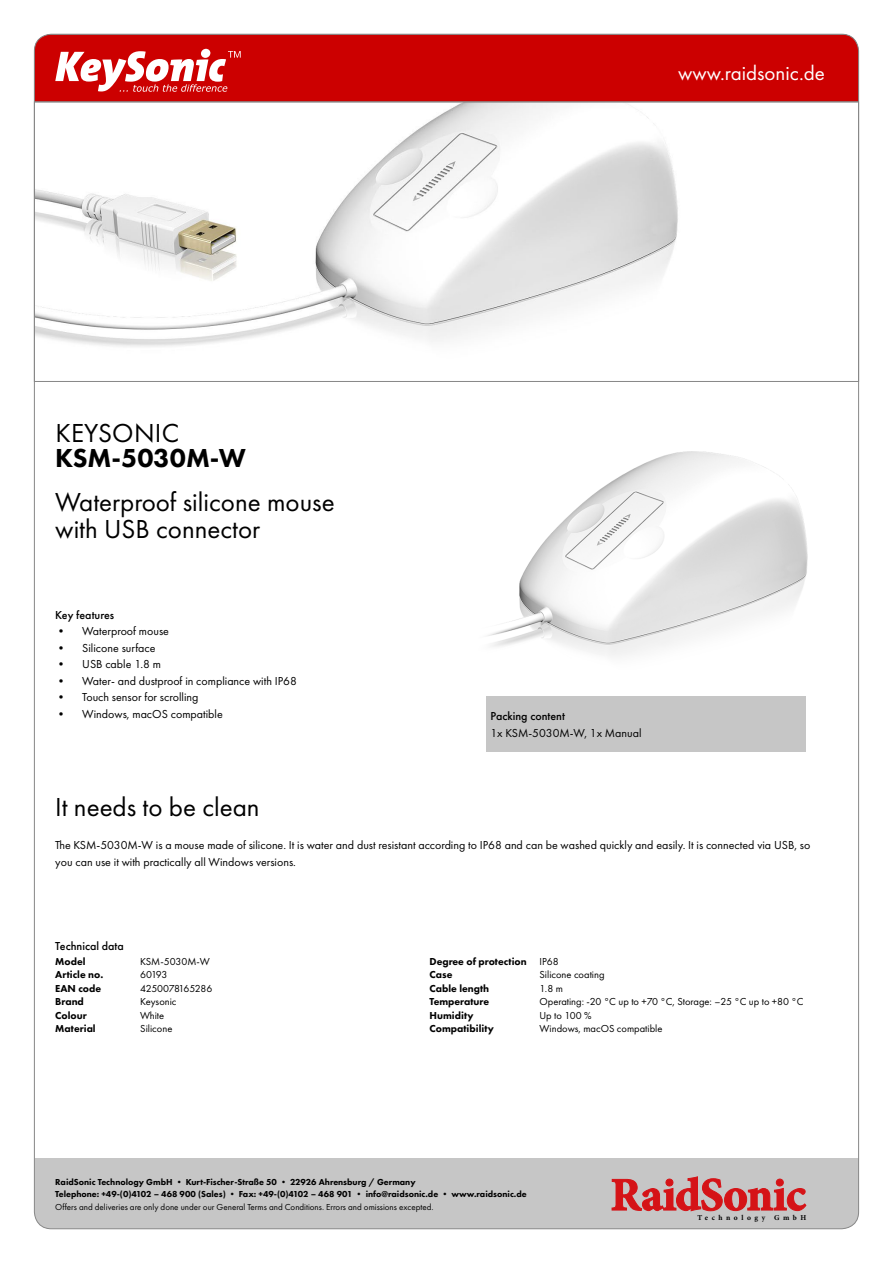
<style>
.page{position:relative;width:893px;height:1263px;background:#fff}
.page>*{position:absolute;margin:0;border:0;box-sizing:border-box;transform-origin:0 0}
.t1{font:27px/27px "Futura PT";color:#000}
.t2{font:800 27px "Futura PT";color:#000}
.t3{font:21px "Futura PT";color:#fff}
.t4{font:12px/16.5px "Futura PT";color:#000}
.t5{font:500 12px "Futura PT";color:#000}
.t6{font:10.5px/13.5px "Futura PT";color:#000}
.t7{font:800 10.5px/13.5px "Futura PT";color:#000}
.t8{font:800 9px/12px "Futura PT";color:#000}
.t9{font:9px "Futura PT";color:#000}
.t10{font:700 7.5px "Minion Pro";letter-spacing:.47em;color:#000}
</style>
<div class="page">
<svg style="left:36px;top:102px;width:821px;height:280px"></svg>
<img style="left:488px;top:451px;width:320px;height:205px">
<div style="left:34px;top:1159px;width:825px;height:70px;background:#c6c6c6"></div>
<svg style="left:612px;top:1176px;width:194px;height:35px"></svg>
<div style="left:34px;top:34px;width:825px;height:68px;background:#c00"></div>
<svg style="left:55px;top:49px;width:186px;height:43px"></svg>
<div style="left:486px;top:696px;width:320px;height:55px;background:#c6c6c6"></div>
<h1 class="t1" style="left:55px;top:419px;width:125px">KEYSONIC</h1>
<h1 class="t2" style="left:55px;top:441px;width:192px">KSM-5030M-W</h1>
<h1 class="t1" style="left:55px;top:488px;width:281px">Waterproof silicone mouse with USB connector</h1>
<p class="t5" style="left:55px;top:607px;width:60px">Key features</p>
<p class="t4" style="left:55px;top:623px;width:115px">• Waterproof mouse</p>
<p class="t4" style="left:55px;top:639px;width:102px">• Silicone surface</p>
<p class="t4" style="left:55px;top:656px;width:107px">• USB cable 1.8 m</p>
<p class="t4" style="left:55px;top:672px;width:243px">• Water- and dustproof in compliance with IP68</p>
<p class="t4" style="left:55px;top:689px;width:145px">• Touch sensor for scrolling</p>
<p class="t4" style="left:55px;top:705px;width:169px">• Windows, macOS compatible</p>
<h2 class="t3" style="left:678px;top:60px;width:148px">www.raidsonic.de</h2>
<p class="t5" style="left:490px;top:709px;width:76px">Packing content</p>
<p class="t4" style="left:490px;top:724px;width:153px">1x KSM-5030M-W, 1x Manual</p>
<h1 class="t1" style="left:55px;top:793px;width:206px">It needs to be clean</h1>
<p class="t4" style="left:55px;top:837px;width:757px">The KSM-5030M-W is a mouse made of silicone. It is water and dust resistant according to IP68 and can be washed quickly and easily. It is connected via USB, so you can use it with practically all Windows versions.</p>
<p class="t5" style="left:55px;top:939px;width:70px">Technical data</p>
<p class="t7" style="left:429px;top:954px;width:99px">Degree of protection<br>Case<br>Cable length<br>Temperature<br>Humidity<br>Compatibility</p>
<p class="t7" style="left:55px;top:954px;width:50px">Model<br>Article no.<br>EAN code<br>Brand<br>Colour<br>Material</p>
<p class="t6" style="left:140px;top:954px;width:74px">KSM-5030M-W<br>60193<br>4250078165286<br>Keysonic<br>White<br>Silicone</p>
<p class="t6" style="left:539px;top:954px;width:266px">IP68<br>Silicone coating<br>1.8 m<br>Operating: -20 °C up to +70 °C, Storage: –25 °C up to +80 °C<br>Up to 100 %<br>Windows, macOS compatible</p>
<p class="t8" style="left:55px;top:1175px;width:473px">RaidSonic Technology GmbH • Kurt-Fischer-Straße 50 • 22926 Ahrensburg / Germany<br>Telephone: +49-(0)4102 – 468 900 (Sales) • Fax: +49-(0)4102 – 468 901 • info@raidsonic.de • www.raidsonic.de</p>
<p class="t9" style="left:55px;top:1202px;width:380px">Offers and deliveries are only done under our General Terms and Conditions. Errors and omissions excepted.</p>
<p class="t10" style="left:697px;top:1212px;width:110px">Technology GmbH</p>
</div>
